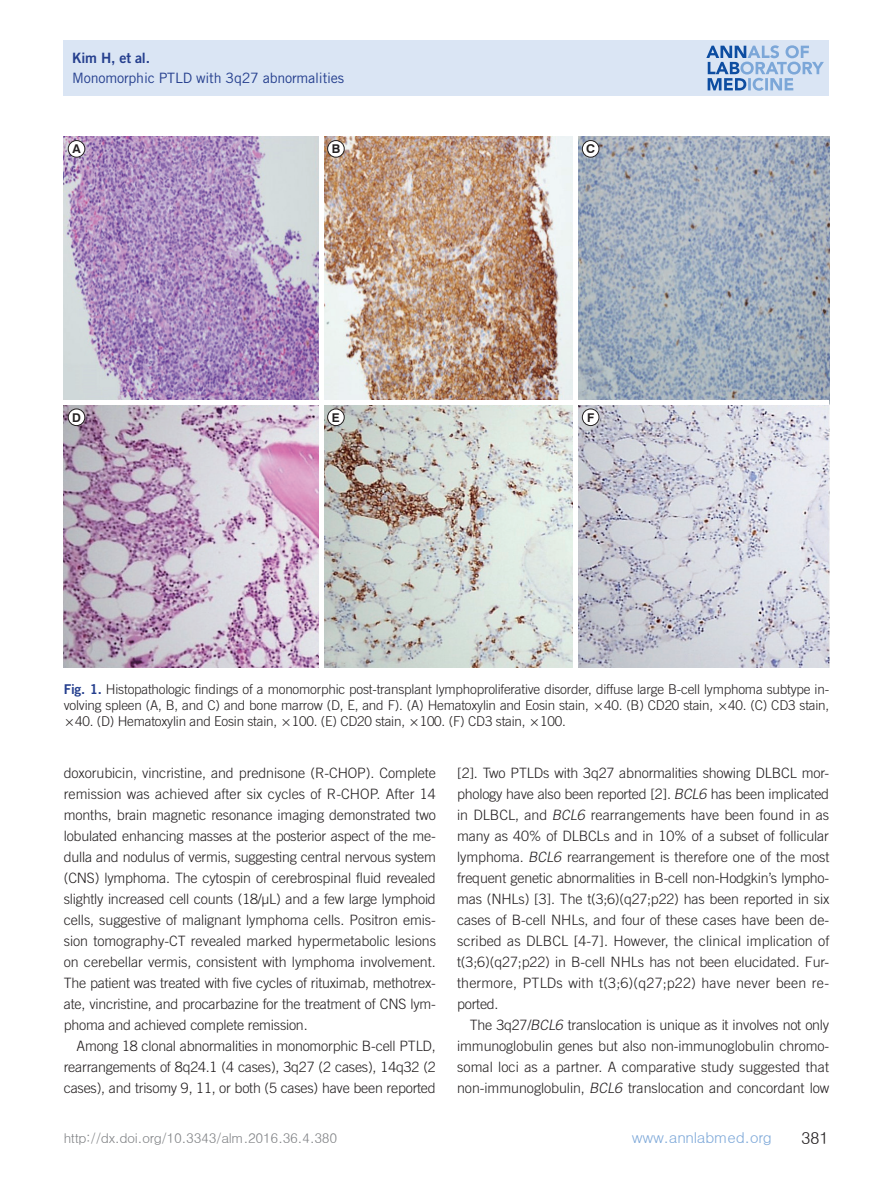
<style>
.page{position:relative;width:893px;height:1191px;background:#fff}
.page>*{position:absolute;margin:0;border:0;box-sizing:border-box;transform-origin:0 0}
.URL{font:16.5px "Dotum";color:#231f20}
.URL-2{font:15px "Dotum";letter-spacing:-.02em;color:#7ca7d8}
.본문{font:300 14.25px/21px "Trade Gothic LT Std";letter-spacing:-.015em;color:#231f20;text-align:justify}
.하시라제목{font:14.25px "Trade Gothic LT Std";letter-spacing:-.015em;color:#253f8e}
.하시라이름{font:14.25px "Trade Gothic LT Std Bd 2";letter-spacing:-.015em;color:#253f8e}
.표제목_그림설명{font:300 13.5px/16.2px "Trade Gothic LT Std";letter-spacing:-.015em;color:#231f20;text-align:justify}
.t1{font:13.5px "Dotum";letter-spacing:-.03em;color:#808285}
.t2{font:700 12.15px "Swiss 721 BT";color:#231f20}
.s1{font-family:"Trade Gothic LT Std Bd 2";font-weight:400;color:#253f8e}
.s2{font-style:italic}
</style>
<div class="page">
<div style="left:64px;top:40px;width:765px;height:56px;background:#dae5f4"></div>
<svg style="left:706px;top:45px;width:118px;height:46px"></svg>
<img style="left:64px;top:136px;width:765px;height:532px">
<hr style="left:319px;top:136px;width:4px;height:532px;background:#fff">
<hr style="left:574px;top:136px;width:4px;height:532px;background:#fff">
<div style="left:68px;top:141px;width:17px;height:16px;background:#fff;border-radius:50%"></div>
<div style="left:68px;top:140px;width:17px;height:17px;border:1px solid #231f20;border-radius:50%"></div>
<div style="left:68px;top:409px;width:17px;height:16px;background:#fff;border-radius:50%"></div>
<div style="left:68px;top:409px;width:17px;height:17px;border:1px solid #231f20;border-radius:50%"></div>
<div style="left:328px;top:141px;width:16px;height:16px;background:#fff;border-radius:50%"></div>
<div style="left:327px;top:140px;width:17px;height:17px;border:1px solid #231f20;border-radius:50%"></div>
<div style="left:328px;top:409px;width:16px;height:16px;background:#fff;border-radius:50%"></div>
<div style="left:327px;top:409px;width:17px;height:17px;border:1px solid #231f20;border-radius:50%"></div>
<div style="left:582px;top:141px;width:17px;height:16px;background:#fff;border-radius:50%"></div>
<div style="left:582px;top:140px;width:17px;height:17px;border:1px solid #231f20;border-radius:50%"></div>
<div style="left:582px;top:409px;width:17px;height:16px;background:#fff;border-radius:50%"></div>
<div style="left:582px;top:409px;width:17px;height:17px;border:1px solid #231f20;border-radius:50%"></div>
<hr style="left:64px;top:400px;width:765px;height:4px;background:#fff">
<p class="하시라이름" style="left:72px;top:49px;width:79px">Kim H, et al.</p>
<p class="하시라제목" style="left:72px;top:69px;width:273px">Monomorphic PTLD with 3q27 abnormalities</p>
<p class="t2" style="left:72px;top:141px;width:10px">A</p>
<p class="t2" style="left:332px;top:141px;width:10px">B</p>
<p class="t2" style="left:586px;top:141px;width:10px">C</p>
<p class="t2" style="left:72px;top:410px;width:10px">D</p>
<p class="t2" style="left:332px;top:410px;width:9px">E</p>
<p class="t2" style="left:587px;top:410px;width:9px">F</p>
<p class="표제목_그림설명" style="left:64px;top:681px;width:767px"><span class="s1">Fig. 1.</span> Histopathologic findings of a monomorphic post-transplant lymphoproliferative disorder, diffuse large B-cell lymphoma subtype in&shy;volving spleen (A, B, and C) and bone marrow (D, E, and F). (A) Hematoxylin and Eosin stain, ×40. (B) CD20 stain, ×40. (C) CD3 stain, ×40. (D) Hematoxylin and Eosin stain, ×100. (E) CD20 stain, ×100. (F) CD3 stain, ×100.</p>
<p class="본문" style="left:64px;top:762px;width:374px">doxorubicin, vincristine, and prednisone (R-CHOP). Complete remission was achieved after six cycles of R-CHOP. After 14 months, brain magnetic resonance imaging demonstrated two lobulated enhancing masses at the posterior aspect of the me&shy;dulla and nodulus of vermis, suggesting central nervous system (CNS) lymphoma. The cytospin of cerebrospinal fluid revealed slightly increased cell counts (18/µL) and a few large lymphoid cells, suggestive of malignant lymphoma cells. Positron emis&shy;sion tomography-CT revealed marked hypermetabolic lesions on cerebellar vermis, consistent with lymphoma involvement.<br>The patient was treated with five cycles of rituximab, methotrex&shy;ate, vincristine, and procarbazine for the treatment of CNS lym&shy;phoma and achieved complete remission.</p>
<p class="본문" style="left:64px;top:1035px;width:374px;text-indent:13px">Among 18 clonal abnormalities in monomorphic B-cell PTLD, rearrangements of 8q24.1 (4 cases), 3q27 (2 cases), 14q32 (2 cases), and trisomy 9, 11, or both (5 cases) have been reported</p>
<p class="본문" style="left:457px;top:762px;width:374px">[2]. Two PTLDs with 3q27 abnormalities showing DLBCL mor&shy;phology have also been reported [2]. <span class="s2">BCL6</span> has been implicated in DLBCL, and <span class="s2">BCL6</span> rearrangements have been found in as many as 40% of DLBCLs and in 10% of a subset of follicular lymphoma. <span class="s2">BCL6</span> rearrangement is therefore one of the most frequent genetic abnormalities in B-cell non-Hodgkin’s lympho&shy;mas (NHLs) [3]. The t(3;6)(q27;p22) has been reported in six cases of B-cell NHLs, and four of these cases have been de&shy;scribed as DLBCL [4-7]. However, the clinical implication of t(3;6)(q27;p22) in B-cell NHLs has not been elucidated. Fur&shy;thermore, PTLDs with t(3;6)(q27;p22) have never been re&shy;ported.</p>
<p class="본문" style="left:457px;top:1014px;width:374px;text-indent:13px">The 3q27/<span class="s2">BCL6</span> translocation is unique as it involves not only immunoglobulin genes but also non-immunoglobulin chromo&shy;somal loci as a partner. A comparative study suggested that non-immunoglobulin, <span class="s2">BCL6</span> translocation and concordant low</p>
<p class="t1" style="left:64px;top:1131px;width:275px">http://dx.doi.org/10.3343/alm.2016.36.4.380</p>
<p class="URL-2" style="left:632px;top:1130px;width:142px">www.annlabmed.org</p>
<p class="URL" style="left:801px;top:1129px;width:30px">381</p>
</div>
